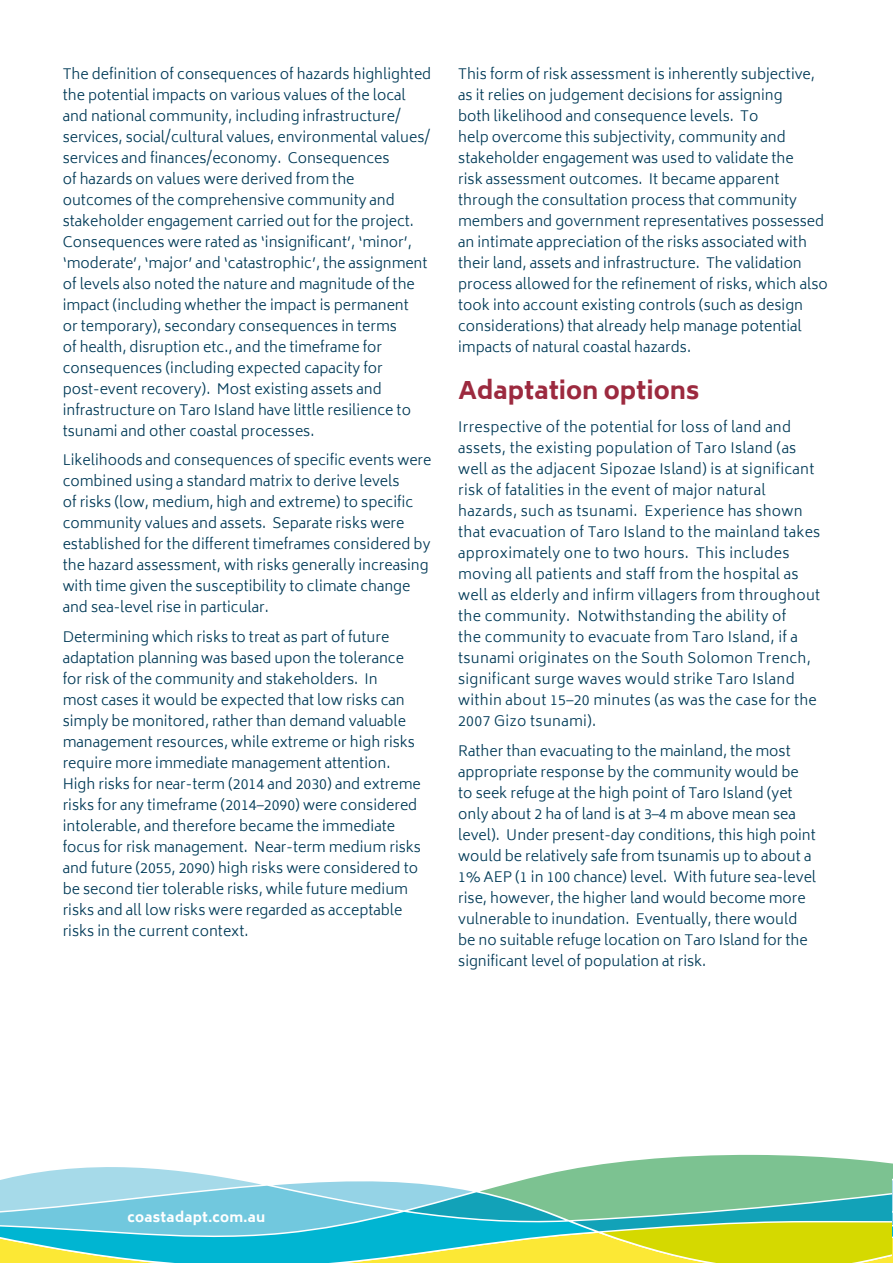
<style>
.page{position:relative;width:893px;height:1263px;background:#fff}
.page>*{position:absolute;margin:0;border:0;box-sizing:border-box;transform-origin:0 0}
.t1{font:800 24px "Biryani";color:#9c2a3f}
.t2{font:300 14.25px/21px "Biryani";color:#003a57}
.t3{font:300 14.25px/21px "Biryani";letter-spacing:.02em;color:#003a57}
.t4{font:800 13.5px "Biryani";letter-spacing:.02em;color:#fff}
</style>
<div class="page">
<svg style="left:0;top:1154px;width:893px;height:109px"></svg>
<p class="t2" style="left:63px;top:63px;width:370px">The definition of consequences of hazards highlighted the potential impacts on various values of the local and national community, including infrastructure/ services, social/cultural values, environmental values/ services and finances/economy. Consequences<br>of hazards on values were derived from the<br>outcomes of the comprehensive community and stakeholder engagement carried out for the project.<br>Consequences were rated as ‘insignificant’, ‘minor’, ‘moderate’, ‘major’ and ‘catastrophic’, the assignment of levels also noted the nature and magnitude of the impact (including whether the impact is permanent<br>or temporary), secondary consequences in terms<br>of health, disruption etc., and the timeframe for consequences (including expected capacity for post-event recovery). Most existing assets and infrastructure on Taro Island have little resilience to tsunami and other coastal processes.</p>
<p class="t2" style="left:63px;top:450px;width:370px">Likelihoods and consequences of specific events were combined using a standard matrix to derive levels<br>of risks (low, medium, high and extreme) to specific community values and assets. Separate risks were established for the different timeframes considered by the hazard assessment, with risks generally increasing with time given the susceptibility to climate change and sea-level rise in particular.</p>
<p class="t2" style="left:63px;top:626px;width:360px">Determining which risks to treat as part of future adaptation planning was based upon the tolerance for risk of the community and stakeholders. In<br>most cases it would be expected that low risks can simply be monitored, rather than demand valuable management resources, while extreme or high risks require more immediate management attention.<br>High risks for near-term (2014 and 2030) and extreme risks for any timeframe (2014–2090) were considered intolerable, and therefore became the immediate focus for risk management. Near-term medium risks and future (2055, 2090) high risks were considered to be second tier tolerable risks, while future medium risks and all low risks were regarded as acceptable risks in the current context.</p>
<p class="t2" style="left:458px;top:63px;width:371px">This form of risk assessment is inherently subjective, as it relies on judgement decisions for assigning<br>both likelihood and consequence levels. To<br>help overcome this subjectivity, community and stakeholder engagement was used to validate the<br>risk assessment outcomes. It became apparent through the consultation process that community members and government representatives possessed an intimate appreciation of the risks associated with their land, assets and infrastructure. The validation process allowed for the refinement of risks, which also took into account existing controls (such as design considerations) that already help manage potential impacts of natural coastal hazards.</p>
<h1 class="t1" style="left:458px;top:376px;width:243px">Adaptation options</h1>
<p class="t3" style="left:458px;top:417px;width:364px">Irrespective of the potential for loss of land and assets, the existing population of Taro Island (as well as the adjacent Sipozae Island) is at significant risk of fatalities in the event of major natural hazards, such as tsunami. Experience has shown that evacuation of Taro Island to the mainland takes approximately one to two hours. This includes moving all patients and staff from the hospital as well as elderly and infirm villagers from throughout the community. Notwithstanding the ability of<br>the community to evacuate from Taro Island, if a tsunami originates on the South Solomon Trench, significant surge waves would strike Taro Island within about 15–20 minutes (as was the case for the 2007 Gizo tsunami).</p>
<p class="t2" style="left:458px;top:740px;width:360px">Rather than evacuating to the mainland, the most appropriate response by the community would be to seek refuge at the high point of Taro Island (yet only about 2 ha of land is at 3–4 m above mean sea level). Under present-day conditions, this high point would be relatively safe from tsunamis up to about a 1% AEP (1 in 100 chance) level. With future sea-level rise, however, the higher land would become more vulnerable to inundation. Eventually, there would be no suitable refuge location on Taro Island for the significant level of population at risk.</p>
<p class="t4" style="left:128px;top:1209px;width:139px">coastadapt.com.au</p>
</div>
